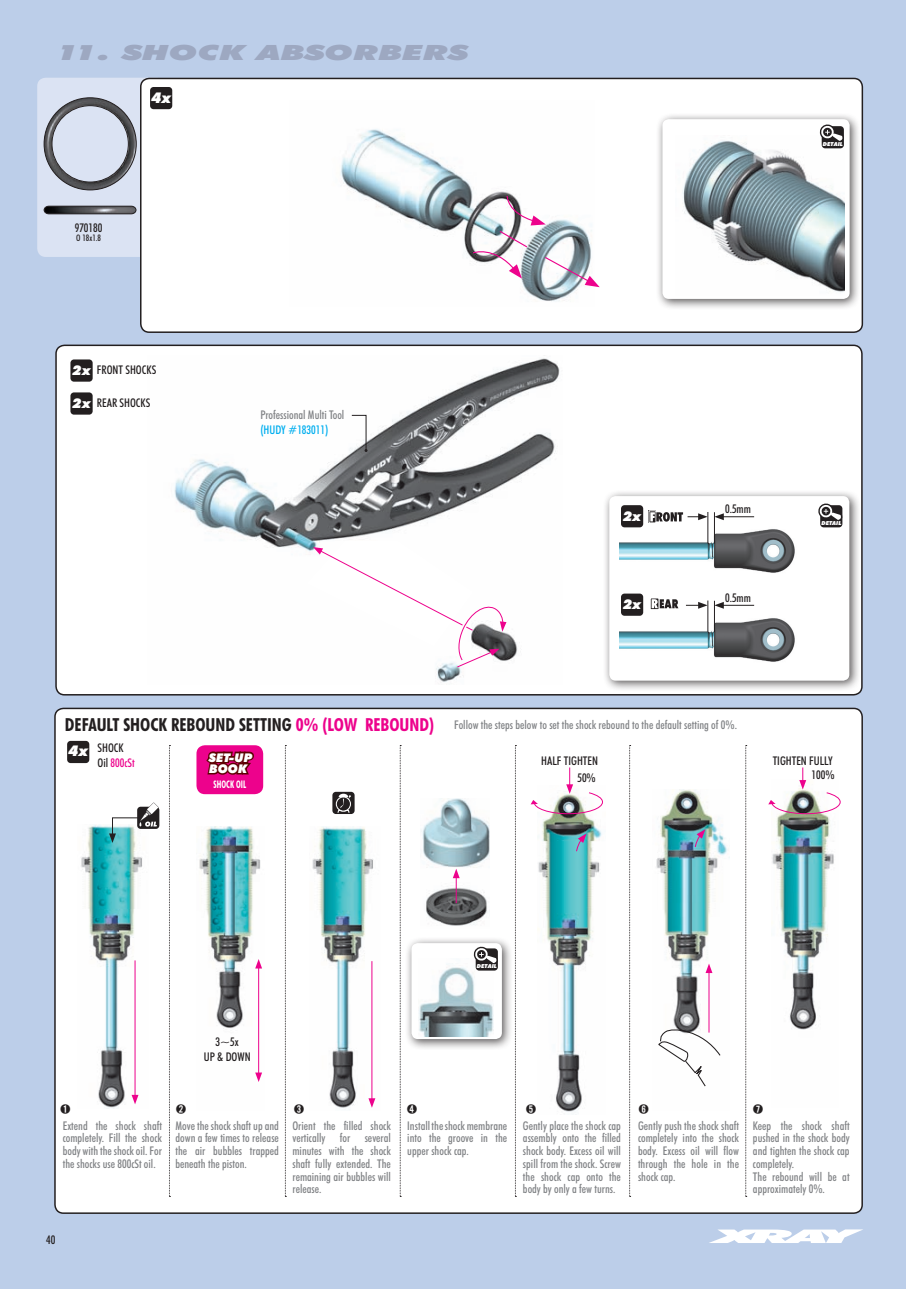
<style>
.page{position:relative;width:906px;height:1289px;background:#fff}
.page>*{position:absolute;margin:0;border:0;box-sizing:border-box;transform-origin:0 0}
.t1{font:italic 900 21px "Futura BTCE";color:#9da8c1;scale:1.61 1}
.t2{font:700 condensed 18px "Futura BTCE";color:#231f20}
.t3{font:italic 900 14.85px "Futura BTCE";color:#fff}
.t4{font:italic 900 13.5px "Futura BTCE";color:#fff}
.t5{font:500 condensed 12px/12.8px "Futura BTCE";color:#808285;text-align:justify}
.t6{font:500 condensed 12px/14.4px "Futura BTCE";color:#231f20;text-align:right}
.t7{font:500 condensed 12px "Futura BTCE";color:#00aeef}
.t8{font:italic 900 12px "Futura BTCE";color:#fff}
.t9{font:700 condensed 10.5px "Futura BTCE";color:#fff;scale:.8 1}
.t10{font:500 10.5px "Adobe Myungjo Std";color:#231f20}
.t11{font:500 condensed 9px "Futura BTCE";color:#231f20}
.t12{font:italic 900 5.55px "Futura BTCE";color:#fff}
.s1{font-weight:900;font-style:italic;font-stretch:normal;font-size:13.5px;color:#fff}
.s2{color:#ed028c}
</style>
<div class="page">
<div style="left:0;top:0;width:906px;height:1288px;background:#bccee9"></div>
<svg style="left:712px;top:1229px;width:151px;height:13px"></svg>
<div style="left:55px;top:708px;width:807px;height:505px;background:#fff;border-radius:9px"></div>
<div style="left:196px;top:745px;width:67px;height:49px;background:#ed028c;border-radius:9px"></div>
<img style="left:81px;top:824px;width:61px;height:284px">
<img style="left:199px;top:826px;width:63px;height:256px">
<img style="left:312px;top:826px;width:64px;height:282px">
<img style="left:538px;top:814px;width:64px;height:298px">
<svg style="left:169px;top:745px;width:1px;height:451px"></svg>
<svg style="left:285px;top:745px;width:1px;height:451px"></svg>
<svg style="left:400px;top:745px;width:1px;height:451px"></svg>
<svg style="left:515px;top:745px;width:1px;height:451px"></svg>
<svg style="left:629px;top:745px;width:1px;height:451px"></svg>
<hr style="left:135px;top:960px;width:1px;height:137px;background:#ed028c">
<svg style="left:132px;top:1094px;width:6px;height:10px"></svg>
<div style="left:137px;top:806px;width:22px;height:22px;background:#231f20;border-radius:3px"></div>
<svg style="left:109px;top:802px;width:49px;height:41px"></svg>
<hr style="left:258px;top:966px;width:1px;height:108px;background:#ed028c">
<svg style="left:255px;top:959px;width:7px;height:9px"></svg>
<svg style="left:255px;top:1072px;width:7px;height:9px"></svg>
<hr style="left:371px;top:961px;width:1px;height:139px;background:#ed028c">
<svg style="left:368px;top:1098px;width:7px;height:9px"></svg>
<svg style="left:575px;top:833px;width:11px;height:19px"></svg>
<img style="left:656px;top:789px;width:72px;height:237px">
<img style="left:772px;top:814px;width:62px;height:216px">
<svg style="left:694px;top:829px;width:11px;height:18px"></svg>
<svg style="left:658px;top:1026px;width:63px;height:61px"></svg>
<hr style="left:708px;top:970px;width:1px;height:62px;background:#ed028c">
<svg style="left:705px;top:963px;width:7px;height:10px"></svg>
<svg style="left:745px;top:745px;width:2px;height:451px"></svg>
<div style="left:37px;top:78px;width:128px;height:179px;background:#dbe3f3;border-radius:9px"></div>
<div style="left:141px;top:78px;width:721px;height:254px;background:#fff;border-radius:9px"></div>
<div style="left:140px;top:78px;width:723px;height:255px;border:2px solid #231f20;border-radius:9px"></div>
<svg style="left:44px;top:98px;width:92px;height:116px"></svg>
<div style="left:56px;top:345px;width:806px;height:349px;background:#fff;border-radius:9px"></div>
<div style="left:55px;top:344px;width:807px;height:351px;border:2px solid #231f20;border-radius:9px"></div>
<div style="left:405px;top:936px;width:108px;height:114px;background:#231f20;opacity:.75"></div>
<div style="left:411px;top:943px;width:91px;height:96px;background:#fff;border-radius:6px"></div>
<img style="left:419px;top:964px;width:75px;height:72px">
<img style="left:421px;top:798px;width:69px;height:128px">
<svg style="left:453px;top:868px;width:7px;height:35px"></svg>
<div style="left:332px;top:791px;width:22px;height:23px;background:#231f20;border-radius:3px"></div>
<svg style="left:336px;top:793px;width:15px;height:19px"></svg>
<svg style="left:530px;top:767px;width:73px;height:47px"></svg>
<svg style="left:768px;top:767px;width:73px;height:47px"></svg>
<img style="left:340px;top:129px;width:237px;height:172px">
<svg style="left:472px;top:195px;width:128px;height:92px"></svg>
<div style="left:655px;top:112px;width:206px;height:198px;background:#231f20;opacity:.75"></div>
<div style="left:662px;top:119px;width:187px;height:180px;background:#fff;border-radius:6px"></div>
<img style="left:682px;top:140px;width:162px;height:152px">
<div style="left:821px;top:126px;width:23px;height:22px;background:#231f20;border-radius:3px"></div>
<svg style="left:817px;top:124px;width:27px;height:19px"></svg>
<div style="left:602px;top:489px;width:258px;height:203px;background:#231f20;opacity:.75"></div>
<div style="left:609px;top:496px;width:240px;height:184px;background:#fff;border-radius:6px"></div>
<div style="left:820px;top:505px;width:22px;height:22px;background:#231f20;border-radius:3px"></div>
<svg style="left:818px;top:503px;width:25px;height:19px"></svg>
<img style="left:620px;top:524px;width:175px;height:49px">
<img style="left:620px;top:613px;width:175px;height:49px">
<hr style="left:707px;top:512px;width:1px;height:31px;background:#231f20">
<hr style="left:707px;top:600px;width:1px;height:32px;background:#231f20">
<hr style="left:714px;top:512px;width:1px;height:31px;background:#231f20">
<hr style="left:714px;top:600px;width:1px;height:32px;background:#231f20">
<hr style="left:721px;top:516px;width:33px;height:1px;background:#231f20">
<svg style="left:715px;top:513px;width:9px;height:7px"></svg>
<hr style="left:721px;top:605px;width:33px;height:1px;background:#231f20">
<svg style="left:715px;top:602px;width:9px;height:6px"></svg>
<svg style="left:686px;top:602px;width:21px;height:6px"></svg>
<svg style="left:196px;top:749px;width:58px;height:33px"></svg>
<div style="left:150px;top:87px;width:22px;height:22px;background:#231f20;border-radius:3px"></div>
<div style="left:67px;top:741px;width:22px;height:22px;background:#231f20;border-radius:3px"></div>
<svg style="left:650px;top:512px;width:57px;height:9px"></svg>
<div style="left:650px;top:597px;width:9px;height:13px;border:1px solid #fff"></div>
<svg style="left:651px;top:599px;width:27px;height:9px"></svg>
<div style="left:621px;top:505px;width:22px;height:22px;background:#231f20;border-radius:3px"></div>
<div style="left:621px;top:593px;width:22px;height:22px;background:#231f20;border-radius:3px"></div>
<img style="left:174px;top:358px;width:386px;height:324px">
<div style="left:70px;top:359px;width:23px;height:22px;background:#231f20;border-radius:3px"></div>
<div style="left:70px;top:392px;width:23px;height:22px;background:#231f20;border-radius:3px"></div>
<svg style="left:351px;top:414px;width:16px;height:38px"></svg>
<div style="left:476px;top:948px;width:22px;height:22px;background:#231f20;border-radius:3px"></div>
<svg style="left:471px;top:944px;width:29px;height:21px"></svg>
<svg style="left:306px;top:541px;width:200px;height:127px"></svg>
<h1 class="t1" style="left:56px;top:39px;width:257px">11. SHOCK ABSORBERS</h1>
<p class="t6" style="left:75px;top:220px;width:29px">970180</p>
<p class="t11" style="left:76px;top:232px;width:26px">O 18x1.8</p>
<p class="t3" style="left:151px;top:87px;width:21px">4x</p>
<p class="t12" style="left:823px;top:140px;width:21px">DETAIL</p>
<p class="t6" style="left:73px;top:362px;width:85px"><span class="s1">2x</span> FRONT SHOCKS</p>
<p class="t6" style="left:73px;top:395px;width:79px"><span class="s1">2x</span> REAR SHOCKS</p>
<p class="t5" style="left:260px;top:408px;width:85px">Professional Multi Tool</p>
<p class="t7" style="left:260px;top:421px;width:69px">(HUDY #183011)</p>
<p class="t4" style="left:623px;top:507px;width:20px">2x</p>
<p class="t4" style="left:623px;top:595px;width:20px">2x</p>
<p class="t6" style="left:725px;top:501px;width:27px">0.5mm</p>
<p class="t6" style="left:725px;top:590px;width:27px">0.5mm</p>
<p class="t12" style="left:821px;top:519px;width:21px">DETAIL</p>
<h2 class="t2" style="left:65px;top:712px;width:371px">DEFAULT SHOCK REBOUND SETTING <span class="s2">0% (LOW REBOUND)</span></h2>
<p class="t3" style="left:68px;top:741px;width:21px">4x</p>
<p class="t6" style="left:97px;top:740px;width:39px;text-align:left">SHOCK<br>Oil <span class="s2">800cSt</span></p>
<p class="t8" style="left:209px;top:749px;width:45px">SET-UP</p>
<p class="t8" style="left:209px;top:760px;width:39px">BOOK</p>
<p class="t9" style="left:214px;top:777px;width:42px">SHOCK OIL</p>
<p class="t5" style="left:454px;top:718px;width:284px">Follow the steps below to set the shock rebound to the default setting of 0%.</p>
<p class="t6" style="left:541px;top:753px;width:58px">HALF TIGHTEN</p>
<p class="t6" style="left:772px;top:752px;width:63px">TIGHTEN FULLY<br>100%</p>
<p class="t6" style="left:577px;top:770px;width:20px">50%</p>
<p class="t6" style="left:204px;top:1034px;width:48px;text-align:center">3~5x<br>UP &amp; DOWN</p>
<p class="t12" style="left:477px;top:962px;width:21px">DETAIL</p>
<p class="t10" style="left:60px;top:1103px;width:12px">➊</p>
<p class="t10" style="left:176px;top:1103px;width:12px">➋</p>
<p class="t10" style="left:294px;top:1103px;width:12px">➌</p>
<p class="t10" style="left:407px;top:1103px;width:12px">➍</p>
<p class="t10" style="left:526px;top:1103px;width:12px">➎</p>
<p class="t10" style="left:638px;top:1103px;width:12px">➏</p>
<p class="t10" style="left:753px;top:1103px;width:12px">➐</p>
<p class="t5" style="left:63px;top:1118px;width:101px">Extend the shock shaft completely. Fill the shock body with the shock oil. For the shocks use 800cSt oil.</p>
<p class="t5" style="left:175px;top:1118px;width:105px">Move the shock shaft up and down a few times to release the air bubbles trapped beneath the piston.</p>
<p class="t5" style="left:292px;top:1118px;width:100px">Orient the filled shock vertically for several minutes with the shock shaft fully extended. The remaining air bubbles will release.</p>
<p class="t5" style="left:407px;top:1118px;width:101px">Install the shock membrane into the groove in the upper shock cap.</p>
<p class="t5" style="left:523px;top:1118px;width:100px">Gently place the shock cap assembly onto the filled shock body. Excess oil will spill from the shock. Screw the shock cap onto the body by only a few turns.</p>
<p class="t6" style="left:46px;top:1232px;width:11px">40</p>
<p class="t5" style="left:638px;top:1118px;width:103px">Gently push the shock shaft completely into the shock body. Excess oil will flow through the hole in the shock cap.</p>
<p class="t5" style="left:753px;top:1118px;width:98px;text-align:left">Keep the shock shaft pushed in the shock body and tighten the shock cap completely.<br>The rebound will be at approximately 0%.</p>
</div>
